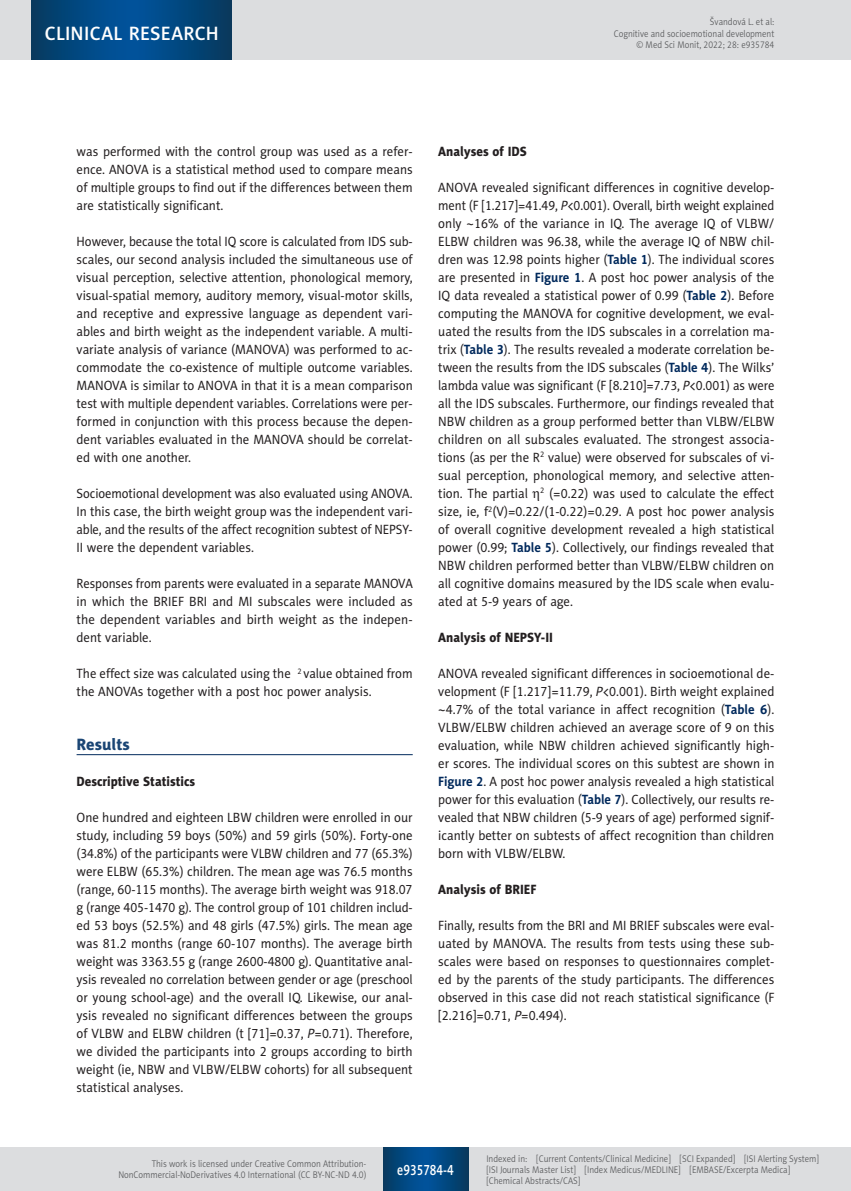
<style>
.page{position:relative;width:851px;height:1191px;background:#fff}
.page>*{position:absolute;margin:0;border:0;box-sizing:border-box;transform-origin:0 0}
.t1{font:19.5px "Naomi Sans EFN Medium";letter-spacing:.015em;color:#fff}
.MSM_Headline_1{font:16.5px "Naomi Sans EFN Heavy";color:#1a4574}
.t2{font:15px "Naomi Sans EFN Medium";color:#fff;scale:.8 1}
.MSM_Body{font:13.5px/18px "Naomi Sans EFN";color:#231f20;text-align:justify;scale:.95 1}
.MSM_Body-2{font:13.5px/18px "Naomi Sans EFN";color:#231f20;text-align:justify;scale:.93 1}
.MSM_Body-3{font:13.5px/18px "Naomi Sans EFN";color:#231f20;scale:.94 1}
.MSM_Headline_2{font:13.5px "Naomi Sans EFN Heavy";color:#231f20;scale:.95 1}
.t3{font:9.75px/11.2px "Naomi Sans EFN Light";color:#57585a;text-align:right;scale:.9 1}
.s1{font-style:italic}
.s2{font-weight:700;color:#00295c}
.s3{font-family:"Standard Sym L"}
</style>
<div class="page">
<hr style="left:77px;top:754px;width:335px;height:1px;background:#00295c">
<div style="left:0;top:1148px;width:850px;height:43px;background:#dcdddf"></div>
<svg style="left:383px;top:1147px;width:85px;height:43px;background:#02477e"></svg>
<div style="left:0;top:0;width:850px;height:60px;background:#dcdddf"></div>
<hr style="left:850px;top:0;width:1px;height:60px;background:#dcdddf">
<svg style="left:32px;top:0;width:200px;height:60px;background:#02477e"></svg>
<h1 class="t1" style="left:45px;top:22px;width:175px">CLINICAL RESEARCH</h1>
<p class="t3" style="left:613px;top:16px;width:180px">Švandová L. et al:<br>Cognitive and socioemotional development © Med Sci Monit, 2022; 28: e935784</p>
<p class="MSM_Body" style="left:77px;top:142px;width:355px">was performed with the control group was used as a refer&shy;ence. ANOVA is a statistical method used to compare means of multiple groups to find out if the differences between them are statistically significant.</p>
<p class="MSM_Body-2" style="left:77px;top:232px;width:363px">However, because the total IQ score is calculated from IDS sub&shy;scales, our second analysis included the simultaneous use of visual perception, selective attention, phonological memory, visual-spatial memory, auditory memory, visual-motor skills, and receptive and expressive language as dependent vari&shy;ables and birth weight as the independent variable. A multi&shy;variate analysis of variance (MANOVA) was performed to ac&shy;commodate the co-existence of multiple outcome variables.<br>MANOVA is similar to ANOVA in that it is a mean comparison test with multiple dependent variables. Correlations were per&shy;formed in conjunction with this process because the depen&shy;dent variables evaluated in the MANOVA should be correlat&shy;ed with one another.</p>
<p class="MSM_Body-2" style="left:77px;top:484px;width:363px">Socioemotional development was also evaluated using ANOVA.<br>In this case, the birth weight group was the independent vari&shy;able, and the results of the affect recognition subtest of NEPSY-II were the dependent variables.</p>
<p class="MSM_Body-2" style="left:77px;top:574px;width:363px">Responses from parents were evaluated in a separate MANOVA in which the BRIEF BRI and MI subscales were included as the dependent variables and birth weight as the indepen&shy;dent variable.</p>
<p class="MSM_Body-3" style="left:77px;top:664px;width:359px">The effect size was calculated using the η<sup>2</sup> value obtained from the ANOVAs together with a post hoc power analysis.</p>
<p class="MSM_Headline_1" style="left:77px;top:734px;width:55px">Results</p>
<p class="MSM_Headline_2" style="left:77px;top:773px;width:126px">Descriptive Statistics</p>
<p class="MSM_Body" style="left:77px;top:808px;width:355px">One hundred and eighteen LBW children were enrolled in our study, including 59 boys (50%) and 59 girls (50%). Forty-one (34.8%) of the participants were VLBW children and 77 (65.3%) were ELBW (65.3%) children. The mean age was 76.5 months (range, 60-115 months). The average birth weight was 918.07 g (range 405-1470 g). The control group of 101 children includ&shy;ed 53 boys (52.5%) and 48 girls (47.5%) girls. The mean age was 81.2 months (range 60-107 months). The average birth weight was 3363.55 g (range 2600-4800 g). Quantitative anal&shy;ysis revealed no correlation between gender or age (preschool or young school-age) and the overall IQ. Likewise, our anal&shy;ysis revealed no significant differences between the groups of VLBW and ELBW children (t [71]=0.37, <span class="s1">P</span>=0.71). Therefore, we divided the participants into 2 groups according to birth weight (ie, NBW and VLBW/ELBW cohorts) for all subsequent statistical analyses.</p>
<p class="MSM_Headline_2" style="left:438px;top:143px;width:95px">Analyses of IDS</p>
<p class="MSM_Body" style="left:438px;top:178px;width:355px">ANOVA revealed significant differences in cognitive develop&shy;ment (F [1.217]=41.49, <span class="s1">P</span>&lt;0.001). Overall, birth weight explained only ~16% of the variance in IQ. The average IQ of VLBW/ ELBW children was 96.38, while the average IQ of NBW chil&shy;dren was 12.98 points higher (<span class="s2">Table 1</span>). The individual scores are presented in <span class="s2">Figure 1</span>. A post hoc power analysis of the IQ data revealed a statistical power of 0.99 (<span class="s2">Table 2</span>). Before computing the MANOVA for cognitive development, we eval&shy;uated the results from the IDS subscales in a correlation ma&shy;trix (<span class="s2">Table 3</span>). The results revealed a moderate correlation be&shy;tween the results from the IDS subscales (<span class="s2">Table 4</span>). The Wilks’ lambda value was significant (F [8.210]=7.73, <span class="s1">P</span>&lt;0.001) as were all the IDS subscales. Furthermore, our findings revealed that NBW children as a group performed better than VLBW/ELBW children on all subscales evaluated. The strongest associa&shy;tions (as per the R<sup>2</sup> value) were observed for subscales of vi&shy;sual perception, phonological memory, and selective atten&shy;tion. The partial <span class="s3">h</span><sup>2</sup> (=0.22) was used to calculate the effect size, ie, f<sup>2</sup>(V)=0.22/(1-0.22)=0.29. A post hoc power analysis of overall cognitive development revealed a high statistical power (0.99; <span class="s2">Table 5</span>). Collectively, our findings revealed that NBW children performed better than VLBW/ELBW children on all cognitive domains measured by the IDS scale when evalu&shy;ated at 5-9 years of age.</p>
<p class="MSM_Headline_2" style="left:438px;top:629px;width:122px">Analysis of NEPSY-II</p>
<p class="MSM_Body" style="left:438px;top:664px;width:355px">ANOVA revealed significant differences in socioemotional de&shy;velopment (F [1.217]=11.79, <span class="s1">P</span>&lt;0.001). Birth weight explained ~4.7% of the total variance in affect recognition (<span class="s2">Table 6</span>).<br>VLBW/ELBW children achieved an average score of 9 on this evaluation, while NBW children achieved significantly high&shy;er scores. The individual scores on this subtest are shown in <span class="s2">Figure 2</span>. A post hoc power analysis revealed a high statistical power for this evaluation (<span class="s2">Table 7</span>). Collectively, our results re&shy;vealed that NBW children (5-9 years of age) performed signif&shy;icantly better on subtests of affect recognition than children born with VLBW/ELBW.</p>
<p class="MSM_Headline_2" style="left:438px;top:881px;width:105px">Analysis of BRIEF</p>
<p class="MSM_Body-3" style="left:438px;top:916px;width:359px;text-align:justify">Finally, results from the BRI and MI BRIEF subscales were eval&shy;uated by MANOVA. The results from tests using these sub&shy;scales were based on responses to questionnaires complet&shy;ed by the parents of the study participants. The differences observed in this case did not reach statistical significance (F [2.216]=0.71, <span class="s1">P</span>=0.494).</p>
<p class="t3" style="left:118px;top:1158px;width:277px">This work is licensed under Creative Common Attribution-<br>NonCommercial-NoDerivatives 4.0 International (CC BY-NC-ND 4.0)</p>
<p class="t2" style="left:397px;top:1160px;width:72px">e935784-4</p>
<p class="t3" style="left:486px;top:1152px;width:371px;text-align:left">Indexed in: [Current Contents/Clinical Medicine] [SCI Expanded] [ISI Alerting System] [ISI Journals Master List] [Index Medicus/MEDLINE] [EMBASE/Excerpta Medica] [Chemical Abstracts/CAS]</p>
</div>
